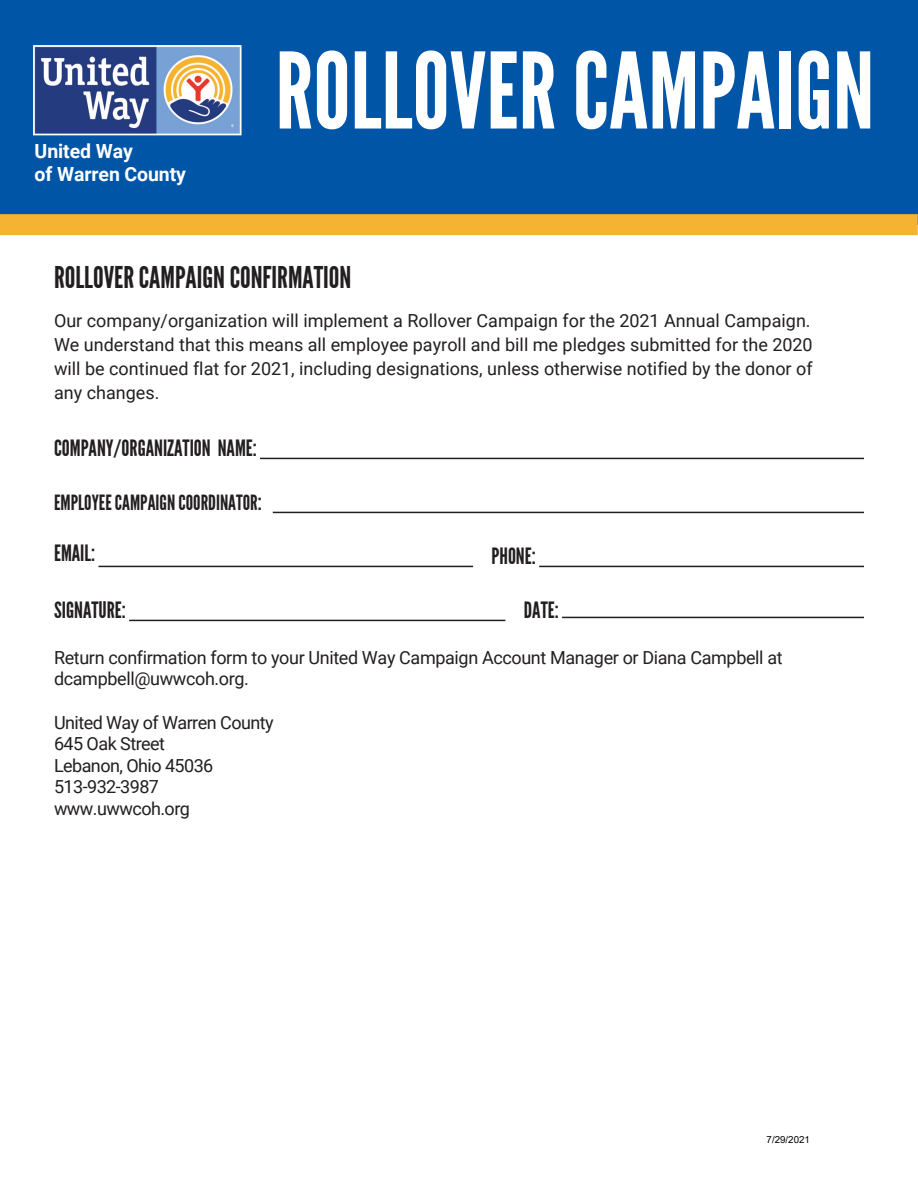
<style>
.page{position:relative;width:918px;height:1188px;background:#fff}
.page>*{position:absolute;margin:0;border:0;box-sizing:border-box;transform-origin:0 0}
.t1{font:105px "League Gothic";color:#fff}
.t2{font:30px "League Gothic";color:#231f20}
.t3{font:22.5px "League Gothic";color:#231f20}
.t4{font:21px "League Gothic";color:#231f20}
.t5{font:700 19.5px/23.4px "Roboto";letter-spacing:-.005em;color:#fff}
.t6{font:18px/21.6px "Roboto";letter-spacing:-.02em;color:#231f20}
.t7{font:9.75px "Arial";color:#000}
.s1{font-size:22.5px}
.s2{font-style:inherit}
</style>
<div class="page">
<hr style="left:260px;top:458px;width:604px;height:1px;background:#231f20">
<hr style="left:273px;top:512px;width:591px;height:1px;background:#231f20">
<hr style="left:98px;top:566px;width:375px;height:1px;background:#231f20">
<hr style="left:539px;top:566px;width:325px;height:1px;background:#231f20">
<hr style="left:129px;top:620px;width:376px;height:1px;background:#231f20">
<hr style="left:562px;top:617px;width:302px;height:1px;background:#231f20">
<div style="left:0;top:0;width:918px;height:225px;background:#0155a7"></div>
<div style="left:0;top:214px;width:918px;height:21px;background:#f6b332"></div>
<img style="left:34px;top:45px;width:208px;height:91px">
<p class="t5" style="left:35px;top:138px;width:153px">United Way<br>of Warren County</p>
<h1 class="t1" style="left:276px;top:31px;width:600px">ROLLOVER CAMPAIGN</h1>
<h2 class="t2" style="left:54px;top:260px;width:299px">ROLLOVER CAMPAIGN CONFIRMATION</h2>
<p class="t6" style="left:54px;top:308px;width:760px;line-height:24px;text-align:justify">Our company/organization will implement a Rollover Campaign for the 2021 Annual Campaign.<br>We understand that this means all employee payroll and bill me pledges submitted for the 2020 will be continued flat for 2021, including designations, unless otherwise notified by the donor of any changes.</p>
<p class="t3" style="left:54px;top:435px;width:204px">COMPANY/ORGANIZATION NAME:</p>
<p class="t4" style="left:54px;top:490px;width:209px">EMPLOYEE CAMPAIGN COORDINATOR<span class="s1">:</span></p>
<p class="t3" style="left:54px;top:540px;width:43px">EMAIL:</p>
<p class="t3" style="left:492px;top:543px;width:46px">PHONE:</p>
<p class="t3" style="left:54px;top:597px;width:73px">SIGNATURE:</p>
<p class="t3" style="left:524px;top:597px;width:36px">DATE:</p>
<p class="t6" style="left:54px;top:646px;width:730px">Return confirmation form to your United Way Campaign Account Manager or Diana Campbell at dcampbell@uwwcoh.org.</p>
<p class="t6" style="left:54px;top:711px;width:221px">United Way of Warren County<br>645 Oak Street<br>Lebanon, Ohio 45036<br>513-932-3987 www.uwwcoh.org</p>
<p class="t7" style="left:767px;top:1133px;width:45px"><span class="s2">7/</span>29/2021</p>
</div>
